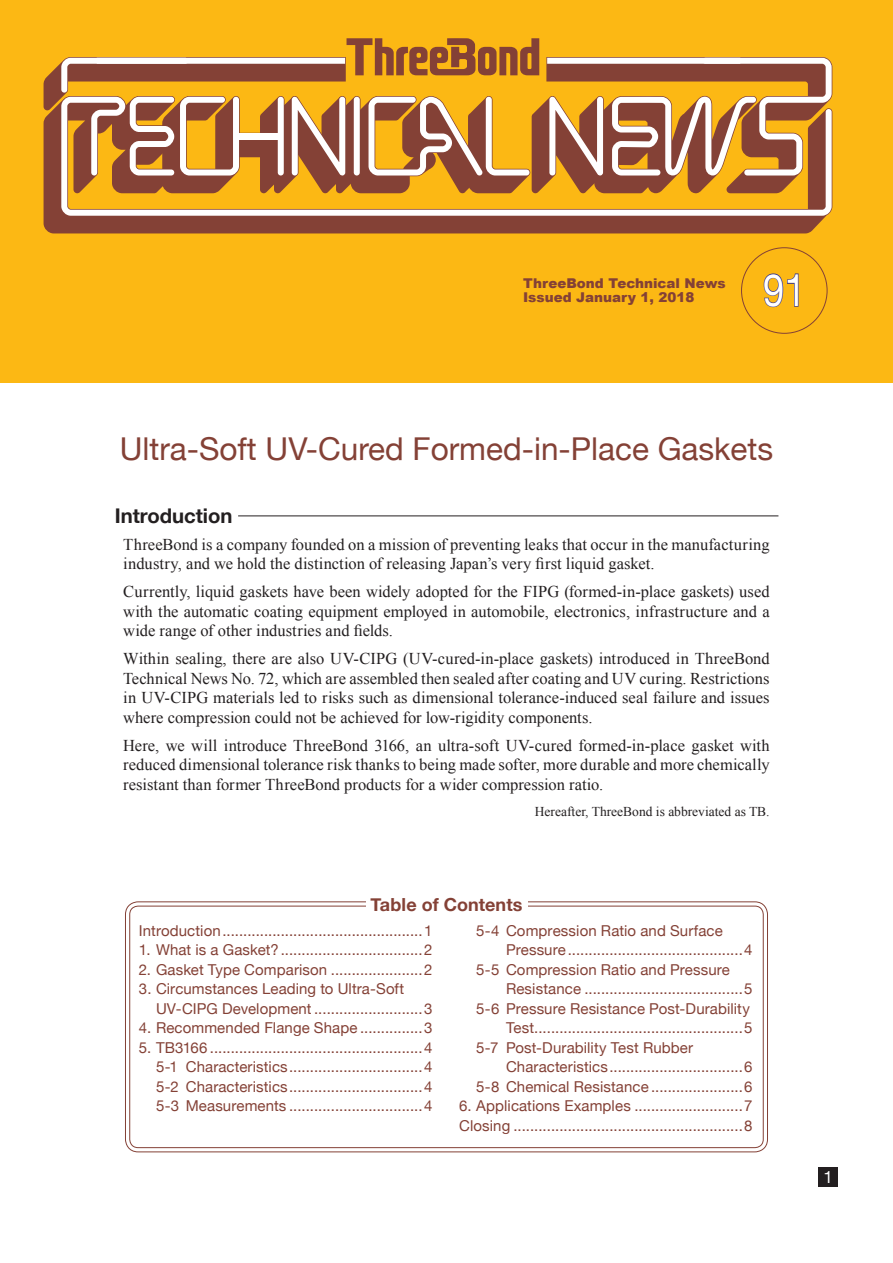
<style>
.page{position:relative;width:893px;height:1263px;background:#fff}
.page>*{position:absolute;margin:0;border:0;box-sizing:border-box;transform-origin:0 0}
.News_No{font:45px "Helvetica Neue";color:#fff;scale:.85 1}
.H1-Title{font:31.5px "Helvetica Neue";color:#844136}
.Introduction{font:700 20.25px "Helvetica Neue";color:#231f20}
.Contents{font:700 18px "Helvetica Neue";letter-spacing:.005em;color:#844136}
.t1{font:16.95px "Helvetica Neue";color:#fff}
.Introduction_lead{font:16.5px/19.5px "Times New Roman";color:#231f20;text-align:justify}
.t2{font:15px/19.5px "Helvetica Neue";letter-spacing:.005em;color:#844136}
.t3{font:900 13.5px "Arial";color:#844136}
.ThreeBond-TB{font:13.5px "Times New Roman";color:#231f20}
</style>
<div class="page">
<div style="left:818px;top:1167px;width:20px;height:19px;background:#231f20"></div>
<div style="left:0;top:0;width:893px;height:383px;background:#fcb814"></div>
<div style="left:44px;top:194px;width:782px;height:39px;background:#844136"></div>
<svg style="left:61px;top:194px;width:771px;height:22px"></svg>
<svg style="left:44px;top:38px;width:788px;height:156px"></svg>
<div style="left:129px;top:906px;width:635px;height:242px;border:1px solid #844136;border-radius:9px"></div>
<svg style="left:763px;top:273px;width:36px;height:35px"></svg>
<div style="left:366px;top:895px;width:161px;height:19px;background:#fff"></div>
<hr style="left:238px;top:515px;width:540px;height:1px;background:#231f20">
<p class="t3" style="left:523px;top:273px;width:204px">ThreeBond Technical News</p>
<p class="t3" style="left:523px;top:287px;width:173px">Issued January 1, 2018</p>
<p class="News_No" style="left:763px;top:258px;width:52px">91</p>
<p class="H1-Title" style="left:120px;top:426px;width:655px">Ultra-Soft UV-Cured Formed-in-Place Gaskets</p>
<p class="Introduction" style="left:115px;top:500px;width:119px">Introduction</p>
<p class="Introduction_lead" style="left:123px;top:534px;width:648px">ThreeBond is a company founded on a mission of preventing leaks that occur in the manufacturing industry, and we hold the distinction of releasing Japan’s very first liquid gasket.</p>
<p class="Introduction_lead" style="left:123px;top:581px;width:648px">Currently, liquid gaskets have been widely adopted for the FIPG (formed-in-place gaskets) used with the automatic coating equipment employed in automobile, electronics, infrastructure and a wide range of other industries and fields.</p>
<p class="Introduction_lead" style="left:123px;top:648px;width:648px">Within sealing, there are also UV-CIPG (UV-cured-in-place gaskets) introduced in ThreeBond Technical News No. 72, which are assembled then sealed after coating and UV curing. Restrictions in UV-CIPG materials led to risks such as dimensional tolerance-induced seal failure and issues where compression could not be achieved for low-rigidity components.</p>
<p class="Introduction_lead" style="left:123px;top:735px;width:648px">Here, we will introduce ThreeBond 3166, an ultra-soft UV-cured formed-in-place gasket with reduced dimensional tolerance risk thanks to being made softer, more durable and more chemically resistant than former ThreeBond products for a wider compression ratio.</p>
<p class="ThreeBond-TB" style="left:535px;top:803px;width:236px">Hereafter, ThreeBond is abbreviated as TB.</p>
<p class="Contents" style="left:370px;top:890px;width:154px">Table of Contents</p>
<p class="t2" style="left:139px;top:921px;width:295px">Introduction................................................1</p>
<p class="t2" style="left:139px;top:941px;width:295px">1. What is a Gasket?..................................2</p>
<p class="t2" style="left:139px;top:960px;width:295px">2. Gasket Type Comparison ......................2</p>
<p class="t2" style="left:156px;top:980px;width:278px;text-indent:-17px">3. Circumstances Leading to Ultra-Soft<br>UV-CIPG Development ..........................3</p>
<p class="t2" style="left:139px;top:1019px;width:295px">4. Recommended Flange Shape ...............3</p>
<p class="t2" style="left:139px;top:1038px;width:295px">5. TB3166 ...................................................4</p>
<p class="t2" style="left:156px;top:1058px;width:278px">5-1 Characteristics................................4</p>
<p class="t2" style="left:156px;top:1077px;width:278px">5-2 Characteristics................................4</p>
<p class="t2" style="left:156px;top:1097px;width:278px">5-3 Measurements ................................4</p>
<p class="t2" style="left:506px;top:921px;width:248px;text-indent:-30px">5-4 Compression Ratio and Surface<br>Pressure..........................................4</p>
<p class="t2" style="left:506px;top:960px;width:248px;text-indent:-30px">5-5 Compression Ratio and Pressure<br>Resistance ......................................5</p>
<p class="t2" style="left:476px;top:999px;width:278px;text-align:right">5-6 Pressure Resistance Post-Durability<br>Test..................................................5</p>
<p class="t2" style="left:506px;top:1038px;width:248px;text-indent:-30px">5-7 Post-Durability Test Rubber<br>Characteristics................................6</p>
<p class="t2" style="left:476px;top:1077px;width:278px">5-8 Chemical Resistance ......................6</p>
<p class="t2" style="left:459px;top:1097px;width:295px">6. Applications Examples ..........................7</p>
<p class="t2" style="left:459px;top:1116px;width:295px">Closing .......................................................8</p>
<p class="t1" style="left:823px;top:1164px;width:11px">1</p>
</div>
